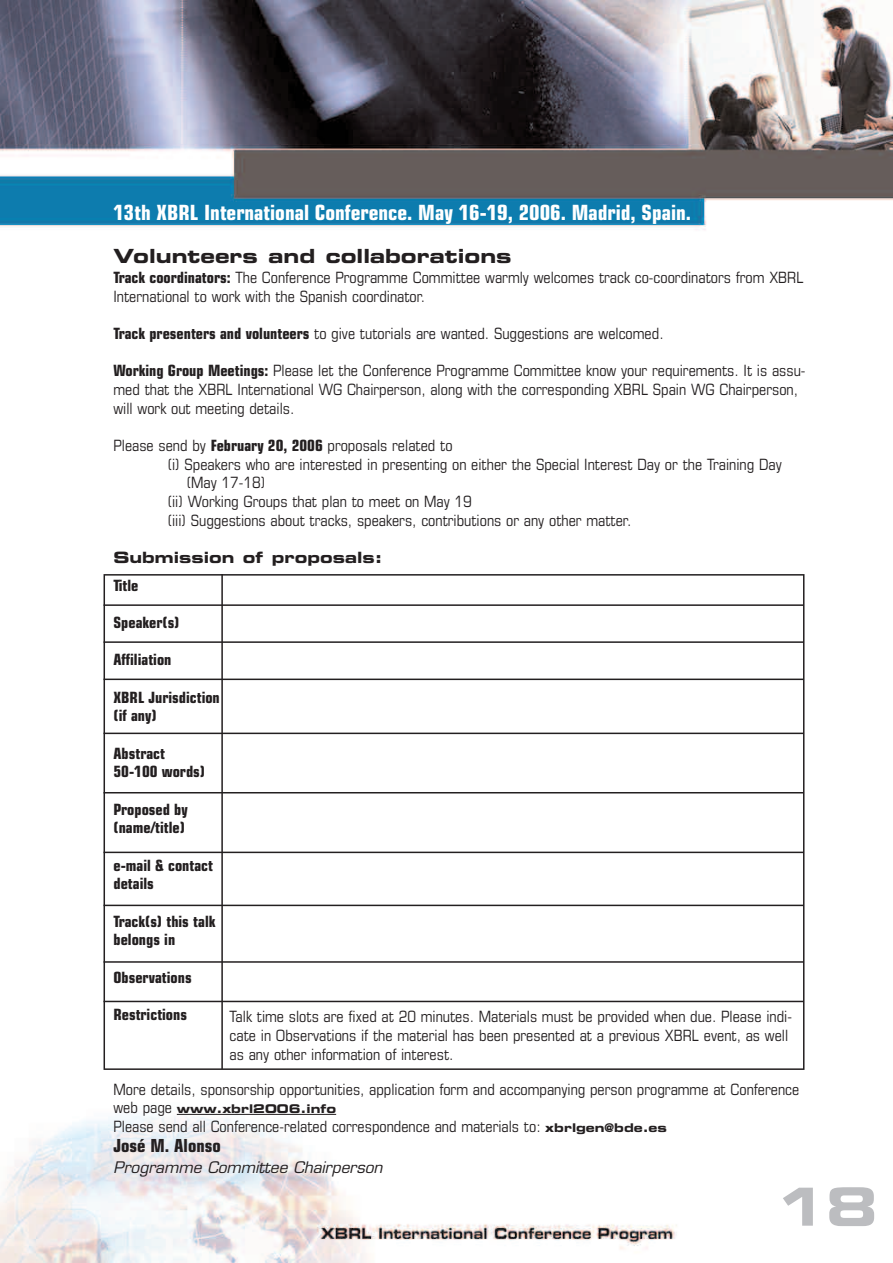
<style>
.page{position:relative;width:893px;height:1263px;background:#fff}
.page>*{position:absolute;margin:0;border:0;box-sizing:border-box;transform-origin:0 0}
.t1{font:52.5px "Eurostile Bold Extended Two";color:#bcbdc0}
.t2{font:700 condensed 21px "Eurostile";color:#fff}
.t3{font:19.5px "Eurostile Bold Extended Two";color:#231f20}
.t4{font:700 condensed 18px "Eurostile";color:#231f20}
.t5{font:condensed 15.6px/18.6px "Eurostile";color:#231f20}
.t6{font:700 condensed 15.6px/18.6px "Eurostile";color:#231f20}
.t7{font:italic 15.6px "Eurostile";color:#231f20}
.t8{font:15.6px "Eurostile Bold Extended Two";color:#231f20}
.t9{font:12px "Eurostile Bold Extended Two";color:#231f20}
.s1{font-weight:700}
.s2{font-family:"Eurostile";font-stretch:condensed;font-size:15.6px}
.s3{font-family:"Eurostile Bold Extended Two";font-stretch:normal;font-size:12px}
</style>
<div class="page">
<img style="left:0;top:0;width:893px;height:1263px">
<hr style="left:177px;top:1114px;width:40px;height:1px;background:#231f20">
<hr style="left:216px;top:1114px;width:120px;height:1px;background:#231f20">
<div style="left:774px;top:1188px;width:119px;height:75px;background:#fff"></div>
<div style="left:104px;top:574px;width:700px;height:496px;border:2px solid #231f20"></div>
<hr style="left:221px;top:574px;width:2px;height:495px;background:#231f20">
<hr style="left:104px;top:604px;width:700px;height:2px;background:#231f20">
<hr style="left:104px;top:641px;width:700px;height:2px;background:#231f20">
<hr style="left:104px;top:678px;width:700px;height:2px;background:#231f20">
<hr style="left:104px;top:733px;width:700px;height:1px;background:#231f20">
<hr style="left:104px;top:792px;width:700px;height:1px;background:#231f20">
<hr style="left:104px;top:852px;width:700px;height:1px;background:#231f20">
<hr style="left:104px;top:905px;width:700px;height:1px;background:#231f20">
<hr style="left:104px;top:961px;width:700px;height:2px;background:#231f20">
<hr style="left:104px;top:1001px;width:700px;height:1px;background:#231f20">
<h2 class="t2" style="left:113px;top:205px;width:579px">13th XBRL International Conference. May 16-19, 2006. Madrid, Spain.</h2>
<p class="t3" style="left:113px;top:248px;width:400px">Volunteers and collaborations</p>
<p class="t5" style="left:113px;top:270px;width:692px"><span class="s1">Track coordinators:</span> The Conference Programme Committee warmly welcomes track co-coordinators from XBRL<br>International to work with the Spanish coordinator.</p>
<p class="t5" style="left:113px;top:325px;width:552px"><span class="s1">Track presenters and volunteers</span> to give tutorials are wanted. Suggestions are welcomed.</p>
<p class="t5" style="left:113px;top:363px;width:693px"><span class="s1">Working Group Meetings:</span> Please let the Conference Programme Committee know your requirements. It is assu&shy;med that the XBRL International WG Chairperson, along with the corresponding XBRL Spain WG Chairperson, will work out meeting details.</p>
<p class="t5" style="left:113px;top:437px;width:341px">Please send by <span class="s1">February 20, 2006</span> proposals related to</p>
<p class="t5" style="left:167px;top:456px;width:616px">(i) Speakers who are interested in presenting on either the Special Interest Day or the Training Day</p>
<p class="t5" style="left:186px;top:475px;width:80px">(May 17-18)</p>
<p class="t5" style="left:167px;top:493px;width:306px">(ii) Working Groups that plan to meet on May 19</p>
<p class="t5" style="left:167px;top:512px;width:465px">(iii) Suggestions about tracks, speakers, contributions or any other matter.</p>
<p class="t8" style="left:113px;top:552px;width:270px">Submission of proposals:</p>
<p class="t6" style="left:113px;top:577px;width:26px">Title</p>
<p class="t6" style="left:113px;top:614px;width:67px">Speaker(s)</p>
<p class="t6" style="left:113px;top:652px;width:60px">Affiliation</p>
<p class="t6" style="left:113px;top:689px;width:108px">XBRL Jurisdiction (if any)</p>
<p class="t6" style="left:113px;top:745px;width:93px">Abstract<br>50-100 words)</p>
<p class="t6" style="left:113px;top:801px;width:76px">Proposed by (name/title)</p>
<p class="t6" style="left:113px;top:857px;width:101px">e-mail &amp; contact details</p>
<p class="t6" style="left:113px;top:913px;width:103px">Track(s) this talk belongs in</p>
<p class="t6" style="left:113px;top:969px;width:80px">Observations</p>
<p class="t6" style="left:113px;top:1006px;width:75px">Restrictions</p>
<p class="t5" style="left:230px;top:1009px;width:564px">Talk time slots are fixed at 20 minutes. Materials must be provided when due. Please indi&shy;cate in Observations if the material has been presented at a previous XBRL event, as well as any other information of interest.</p>
<p class="t5" style="left:113px;top:1081px;width:687px">More details, sponsorship opportunities, application form and accompanying person programme at Conference</p>
<p class="t9" style="left:113px;top:1104px;width:224px"><span class="s2">web page</span> www.xbrl2006.info</p>
<p class="t5" style="left:113px;top:1118px;width:555px">Please send all Conference-related correspondence and materials to: <span class="s3">xbrlgen@bde.es</span></p>
<p class="t4" style="left:113px;top:1139px;width:109px">José M. Alonso</p>
<p class="t7" style="left:113px;top:1161px;width:271px">Programme Committee Chairperson</p>
<h1 class="t1" style="left:774px;top:1188px;width:105px">18</h1>
</div>
